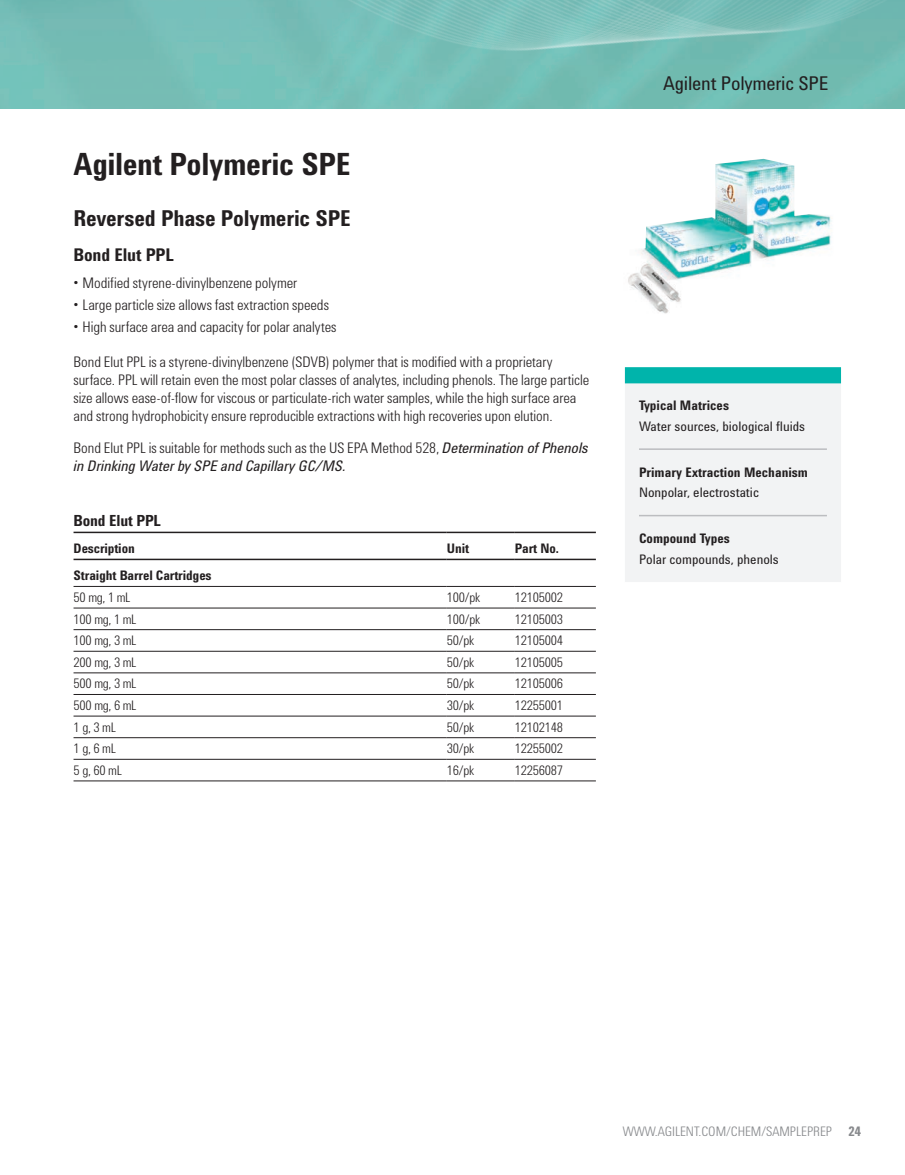
<style>
.page{position:relative;width:905px;height:1175px;background:#fff}
.page>*{position:absolute;margin:0;border:0;box-sizing:border-box;transform-origin:0 0}
.Heading1{font:700 31.5px "Agilent Condensed CFF";letter-spacing:-.015em;color:#231f20}
.Heading2{font:700 22.5px "Agilent Condensed CFF";letter-spacing:-.01em;color:#231f20}
.t1{font:19.5px "Agilent Condensed CFF";letter-spacing:-.01em;color:#231f20}
.Heading3{font:700 18px "Agilent Condensed CFF";letter-spacing:-.005em;color:#231f20}
.OT_Title{font:700 15.75px "Agilent Condensed CFF";letter-spacing:-.01em;color:#231f20}
.Body{font:300 15px/18px "Agilent Condensed CFF";letter-spacing:-.005em;color:#231f20}
.Body-2{font:italic 15px/18px "Agilent Condensed CFF";letter-spacing:-.01em;color:#231f20}
.Table_Body{font:300 13.5px "Agilent Condensed CFF";letter-spacing:-.02em;color:#231f20}
.TM_Text{font:13.5px "Agilent Condensed CFF";color:#231f20}
.TM_Header{font:700 13.5px "Agilent Condensed CFF";color:#231f20}
.t2{font:300 13.5px "Agilent Condensed CFF";color:#87898c}
.Table_Subsection{font:700 13.5px "Agilent Condensed CFF";letter-spacing:-.01em;color:#231f20}
.OT_ColumnHeader{font:700 13.5px "Agilent Condensed CFF";letter-spacing:-.01em;color:#231f20}
.TM_First_Header{font:700 13.5px "Agilent Condensed CFF";color:#231f20}
.s1{font-weight:300;font-style:normal}
.s2{font-weight:700}
</style>
<div class="page">
<img style="left:0;top:0;width:904px;height:108px">
<img style="left:628px;top:159px;width:204px;height:155px">
<hr style="left:74px;top:531px;width:373px;height:2px;background:#231f20">
<hr style="left:447px;top:531px;width:68px;height:2px;background:#231f20">
<hr style="left:515px;top:531px;width:81px;height:2px;background:#231f20">
<hr style="left:74px;top:558px;width:373px;height:2px;background:#231f20">
<hr style="left:447px;top:558px;width:68px;height:2px;background:#231f20">
<hr style="left:515px;top:558px;width:81px;height:2px;background:#231f20">
<hr style="left:74px;top:586px;width:373px;height:1px;background:#231f20">
<hr style="left:447px;top:586px;width:68px;height:1px;background:#231f20">
<hr style="left:515px;top:586px;width:81px;height:1px;background:#231f20">
<hr style="left:74px;top:607px;width:373px;height:1px;background:#231f20">
<hr style="left:447px;top:607px;width:68px;height:1px;background:#231f20">
<hr style="left:515px;top:607px;width:81px;height:1px;background:#231f20">
<hr style="left:74px;top:629px;width:373px;height:1px;background:#231f20">
<hr style="left:447px;top:629px;width:68px;height:1px;background:#231f20">
<hr style="left:515px;top:629px;width:81px;height:1px;background:#231f20">
<hr style="left:74px;top:651px;width:373px;height:1px;background:#231f20">
<hr style="left:447px;top:651px;width:68px;height:1px;background:#231f20">
<hr style="left:515px;top:651px;width:81px;height:1px;background:#231f20">
<hr style="left:74px;top:672px;width:373px;height:1px;background:#231f20">
<hr style="left:447px;top:672px;width:68px;height:1px;background:#231f20">
<hr style="left:515px;top:672px;width:81px;height:1px;background:#231f20">
<hr style="left:74px;top:694px;width:373px;height:1px;background:#231f20">
<hr style="left:447px;top:694px;width:68px;height:1px;background:#231f20">
<hr style="left:515px;top:694px;width:81px;height:1px;background:#231f20">
<hr style="left:74px;top:715px;width:373px;height:1px;background:#231f20">
<hr style="left:447px;top:715px;width:68px;height:1px;background:#231f20">
<hr style="left:515px;top:715px;width:81px;height:1px;background:#231f20">
<hr style="left:74px;top:737px;width:373px;height:1px;background:#231f20">
<hr style="left:447px;top:737px;width:68px;height:1px;background:#231f20">
<hr style="left:515px;top:737px;width:81px;height:1px;background:#231f20">
<hr style="left:74px;top:759px;width:373px;height:1px;background:#231f20">
<hr style="left:74px;top:780px;width:373px;height:1px;background:#231f20">
<hr style="left:447px;top:759px;width:68px;height:1px;background:#231f20">
<hr style="left:447px;top:780px;width:68px;height:1px;background:#231f20">
<hr style="left:515px;top:759px;width:81px;height:1px;background:#231f20">
<hr style="left:515px;top:780px;width:81px;height:1px;background:#231f20">
<div style="left:625px;top:383px;width:216px;height:199px;background:#f2f3f4"></div>
<div style="left:625px;top:367px;width:216px;height:16px;background:#00b4ab"></div>
<hr style="left:639px;top:448px;width:187px;height:2px;background:#bcbdc0">
<hr style="left:639px;top:515px;width:187px;height:1px;background:#bcbdc0">
<p class="Heading1" style="left:74px;top:140px;width:279px">Agilent Polymeric SPE</p>
<p class="Heading2" style="left:74px;top:201px;width:279px">Reversed Phase Polymeric SPE</p>
<p class="Heading3" style="left:74px;top:241px;width:102px">Bond Elut PPL</p>
<p class="Body" style="left:74px;top:273px;width:225px">• Modified styrene-divinylbenzene polymer</p>
<p class="Body" style="left:74px;top:294px;width:257px">• Large particle size allows fast extraction speeds</p>
<p class="Body" style="left:74px;top:316px;width:264px">• High surface area and capacity for polar analytes</p>
<p class="Body" style="left:74px;top:351px;width:517px">Bond Elut PPL is a styrene-divinylbenzene (SDVB) polymer that is modified with a proprietary surface. PPL will retain even the most polar classes of analytes, including phenols. The large particle size allows ease-of-flow for viscous or particulate-rich water samples, while the high surface area and strong hydrophobicity ensure reproducible extractions with high recoveries upon elution.</p>
<p class="Body-2" style="left:74px;top:438px;width:516px"><span class="s1">Bond Elut PPL is suitable for methods such as the US EPA Method 528,</span> Determination of Phenols in Drinking Water by SPE and Capillary GC/MS.</p>
<p class="OT_Title" style="left:74px;top:509px;width:89px">Bond Elut PPL</p>
<p class="OT_ColumnHeader" style="left:74px;top:538px;width:63px">Description</p>
<p class="OT_ColumnHeader" style="left:447px;top:538px;width:24px">Unit</p>
<p class="OT_ColumnHeader" style="left:515px;top:538px;width:45px">Part No.</p>
<p class="Table_Subsection" style="left:74px;top:565px;width:139px">Straight Barrel Cartridges</p>
<p class="Table_Body" style="left:74px;top:587px;width:58px">50 mg, 1 mL</p>
<p class="Table_Body" style="left:447px;top:587px;width:35px">100/pk</p>
<p class="Table_Body" style="left:515px;top:587px;width:50px">12105002</p>
<p class="Table_Body" style="left:74px;top:608px;width:64px">100 mg, 1 mL</p>
<p class="Table_Body" style="left:447px;top:608px;width:35px">100/pk</p>
<p class="Table_Body" style="left:515px;top:608px;width:50px">12105003</p>
<p class="Table_Body" style="left:74px;top:630px;width:64px">100 mg, 3 mL</p>
<p class="Table_Body" style="left:447px;top:630px;width:29px">50/pk</p>
<p class="Table_Body" style="left:515px;top:630px;width:50px">12105004</p>
<p class="Table_Body" style="left:74px;top:652px;width:64px">200 mg, 3 mL</p>
<p class="Table_Body" style="left:447px;top:652px;width:29px">50/pk</p>
<p class="Table_Body" style="left:515px;top:652px;width:50px">12105005</p>
<p class="Table_Body" style="left:74px;top:673px;width:64px">500 mg, 3 mL</p>
<p class="Table_Body" style="left:447px;top:673px;width:29px">50/pk</p>
<p class="Table_Body" style="left:515px;top:673px;width:50px">12105006</p>
<p class="Table_Body" style="left:74px;top:695px;width:64px">500 mg, 6 mL</p>
<p class="Table_Body" style="left:447px;top:695px;width:29px">30/pk</p>
<p class="Table_Body" style="left:515px;top:695px;width:50px">12255001</p>
<p class="Table_Body" style="left:74px;top:716px;width:44px">1 g, 3 mL</p>
<p class="Table_Body" style="left:447px;top:716px;width:29px">50/pk</p>
<p class="Table_Body" style="left:515px;top:716px;width:50px">12102148</p>
<p class="Table_Body" style="left:74px;top:738px;width:44px">1 g, 6 mL</p>
<p class="Table_Body" style="left:447px;top:738px;width:29px">30/pk</p>
<p class="Table_Body" style="left:515px;top:738px;width:50px">12255002</p>
<p class="Table_Body" style="left:74px;top:760px;width:50px">5 g, 60 mL</p>
<p class="Table_Body" style="left:447px;top:760px;width:29px">16/pk</p>
<p class="Table_Body" style="left:515px;top:760px;width:50px">12256087</p>
<h3 class="t1" style="left:663px;top:69px;width:167px">Agilent Polymeric SPE</h3>
<p class="TM_First_Header" style="left:639px;top:395px;width:91px">Typical Matrices</p>
<p class="TM_Text" style="left:639px;top:416px;width:168px">Water sources, biological fluids</p>
<p class="TM_Header" style="left:639px;top:462px;width:170px">Primary Extraction Mechanism</p>
<p class="TM_Text" style="left:639px;top:482px;width:121px">Nonpolar, electrostatic</p>
<p class="TM_Header" style="left:639px;top:528px;width:92px">Compound Types</p>
<p class="TM_Text" style="left:639px;top:549px;width:141px">Polar compounds, phenols</p>
<p class="t2" style="left:622px;top:1121px;width:240px">WWW.AGILENT.COM/CHEM/SAMPLEPREP <span class="s2">24</span></p>
</div>
